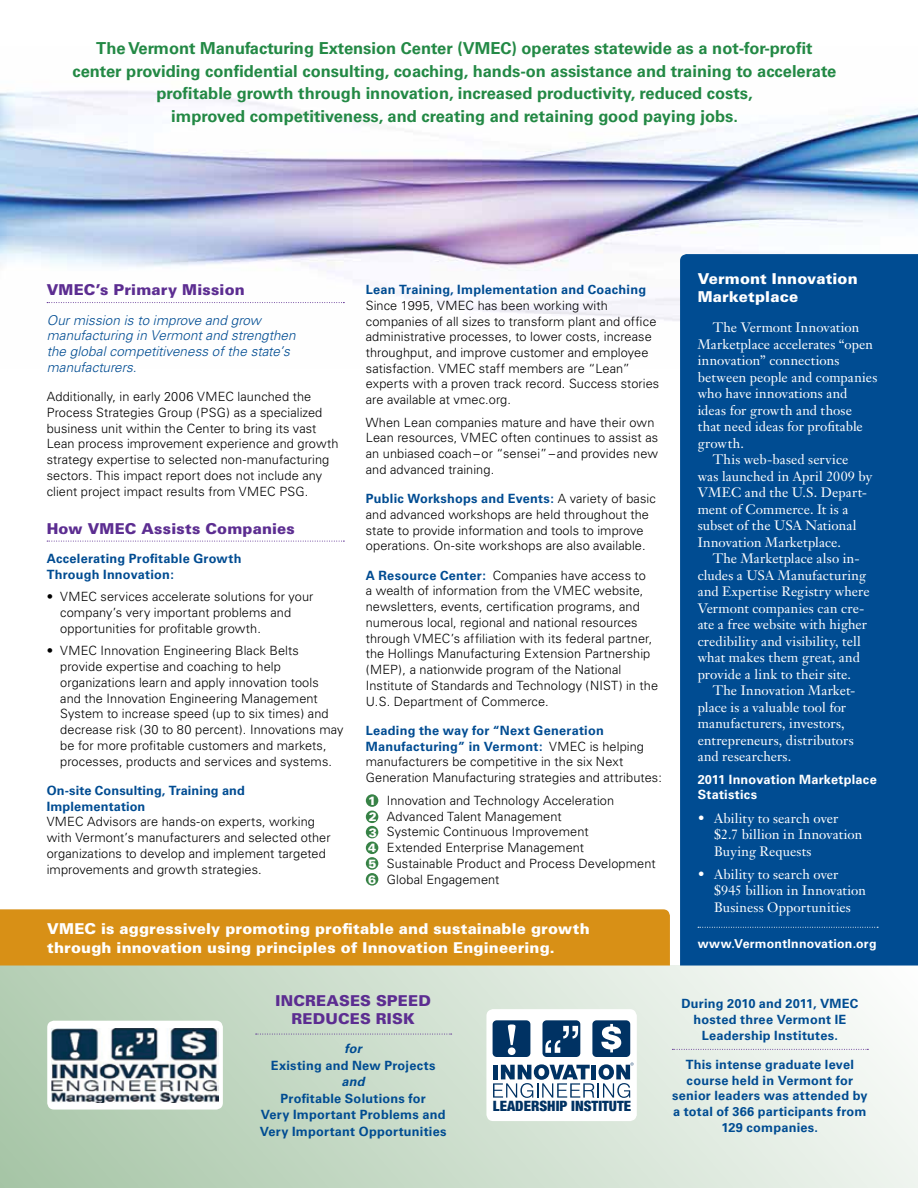
<style>
.page{position:relative;width:918px;height:1188px;background:#fff}
.page>*{position:absolute;margin:0;border:0;box-sizing:border-box;transform-origin:0 0}
.t1{font:700 16.5px/22.5px "Univers";color:#238945;text-align:center}
.t2{font:900 15px/19.5px "Univers";letter-spacing:.01em;color:#fff}
.t3{font:900 15px/18px "Univers";letter-spacing:.01em;color:#5c2d91;text-align:center}
.t4{font:900 condensed 14.25px "Helvetica Neue";color:#003263}
.t5{font:13.5px/16.5px "Janson Text";letter-spacing:.01em;color:#fff}
.t6{font:italic 300 13.5px/15.8px "Univers";color:#004c92}
.t7{font:300 12.75px/15.8px "Univers";letter-spacing:.005em;color:#000}
.t8{font:700 12.75px/15.8px "Univers";letter-spacing:.02em;color:#004c92;text-align:center}
.t9{font:700 12.75px/15.8px "Univers";letter-spacing:.02em;color:#fff}
.t10{font:italic 700 12.75px "Univers";letter-spacing:.015em;color:#004c92}
.t11{font:700 12.3px "Univers";letter-spacing:.02em;color:#fff}
.s1{font-weight:700;color:#004c92}
.s2{font-weight:900;font-size:12px;color:#fff}
</style>
<div class="page">
<img style="left:0;top:91px;width:918px;height:230px">
<div style="left:0;top:966px;width:918px;height:222px;background:linear-gradient(to right,#adc9ad,#f6f9f6)"></div>
<svg style="left:47px;top:302px;width:297px;height:1px"></svg>
<svg style="left:47px;top:541px;width:297px;height:1px"></svg>
<div style="left:366px;top:794px;width:12px;height:13px;background:#378246;border-radius:50%"></div>
<div style="left:366px;top:811px;width:12px;height:12px;background:#378246;border-radius:50%"></div>
<div style="left:366px;top:826px;width:12px;height:12px;background:#378246;border-radius:50%"></div>
<div style="left:366px;top:842px;width:12px;height:12px;background:#378246;border-radius:50%"></div>
<div style="left:366px;top:857px;width:12px;height:13px;background:#378246;border-radius:50%"></div>
<div style="left:366px;top:873px;width:12px;height:13px;background:#378246;border-radius:50%"></div>
<div style="left:47px;top:1021px;width:176px;height:89px;background:#fff;border-radius:7px"></div>
<img style="left:52px;top:1028px;width:167px;height:74px">
<svg style="left:256px;top:1034px;width:196px;height:1px"></svg>
<div style="left:486px;top:1009px;width:151px;height:112px;background:#fff;border-radius:7px"></div>
<svg style="left:492px;top:1014px;width:145px;height:84px"></svg>
<svg style="left:672px;top:1049px;width:196px;height:1px"></svg>
<div style="left:0;top:909px;width:670px;height:57px;background:#d89016"></div>
<div style="left:680px;top:254px;width:238px;height:712px;background:#004c92"></div>
<svg style="left:698px;top:927px;width:180px;height:1px"></svg>
<p class="t1" style="left:72px;top:37px;width:765px">The Vermont Manufacturing Extension Center (VMEC) operates statewide as a not-for-profit center providing confidential consulting, coaching, hands-on assistance and training to accelerate profitable growth through innovation, increased productivity, reduced costs,<br>improved competitiveness, and creating and retaining good paying jobs.</p>
<p class="t3" style="left:47px;top:281px;width:200px">VMEC’s Primary Mission</p>
<p class="t6" style="left:47px;top:312px;width:250px">Our mission is to improve and grow manufacturing in Vermont and strengthen the global competitiveness of the state’s manufacturers.</p>
<p class="t7" style="left:47px;top:389px;width:293px">Additionally, in early 2006 VMEC launched the Process Strategies Group (PSG) as a specialized business unit within the Center to bring its vast Lean process improvement experience and growth strategy expertise to selected non-manufacturing sectors. This impact report does not include any client project impact results from VMEC PSG.</p>
<p class="t3" style="left:47px;top:519px;width:250px">How VMEC Assists Companies</p>
<p class="t8" style="left:47px;top:551px;width:196px;text-align:left">Accelerating Profitable Growth<br>Through Innovation:</p>
<p class="t7" style="left:60px;top:589px;width:255px;text-indent:-14px">• VMEC services accelerate solutions for your company’s very important problems and opportunities for profitable growth.</p>
<p class="t7" style="left:60px;top:643px;width:285px;text-indent:-14px">• VMEC Innovation Engineering Black Belts provide expertise and coaching to help organizations learn and apply innovation tools<br>and the Innovation Engineering Management System to increase speed (up to six times) and decrease risk (30 to 80 percent). Innovations may be for more profitable customers and markets, processes, products and services and systems.</p>
<p class="t8" style="left:47px;top:783px;width:200px;text-align:left">On-site Consulting, Training and<br>Implementation</p>
<p class="t7" style="left:47px;top:814px;width:285px">VMEC Advisors are hands-on experts, working with Vermont’s manufacturers and selected other organizations to develop and implement targeted improvements and growth strategies.</p>
<p class="t8" style="left:366px;top:282px;width:282px">Lean Training, Implementation and Coaching</p>
<p class="t7" style="left:366px;top:297px;width:295px">Since 1995, VMEC has been working with companies of all sizes to transform plant and office administrative processes, to lower costs, increase throughput, and improve customer and employee satisfaction. VMEC staff members are “Lean” experts with a proven track record. Success stories are available at vmec.org.</p>
<p class="t7" style="left:366px;top:414px;width:294px">When Lean companies mature and have their own Lean resources, VMEC often continues to assist as an unbiased coach–or “sensei”–and provides new and advanced training.</p>
<p class="t7" style="left:366px;top:491px;width:291px"><span class="s1">Public Workshops and Events:</span> A variety of basic and advanced workshops are held throughout the state to provide information and tools to improve operations. On-site workshops are also available.</p>
<p class="t7" style="left:366px;top:567px;width:294px"><span class="s1">A Resource Center:</span> Companies have access to<br>a wealth of information from the VMEC website, newsletters, events, certification programs, and numerous local, regional and national resources through VMEC’s affiliation with its federal partner, the Hollings Manufacturing Extension Partnership (MEP), a nationwide program of the National Institute of Standards and Technology (NIST) in the U.S. Department of Commerce.</p>
<p class="t7" style="left:366px;top:723px;width:298px"><span class="s1">Leading the way for “Next Generation Manufacturing” in Vermont:</span> VMEC is helping manufacturers be competitive in the six Next Generation Manufacturing strategies and attributes:</p>
<p class="t7" style="left:368px;top:792px;width:289px"><span class="s2">1</span> Innovation and Technology Acceleration<br><span class="s2">2</span> Advanced Talent Management<br><span class="s2">3</span> Systemic Continuous Improvement<br><span class="s2">4</span> Extended Enterprise Management<br><span class="s2">5</span> Sustainable Product and Process Development <span class="s2">6</span> Global Engagement</p>
<p class="t2" style="left:47px;top:918px;width:544px">VMEC is aggressively promoting profitable and sustainable growth through innovation using principles of Innovation Engineering.</p>
<p class="t2" style="left:698px;top:270px;width:162px;line-height:18px">Vermont Innovation<br>Marketplace</p>
<p class="t5" style="left:713px;top:319px;width:148px">The Vermont Innovation</p>
<p class="t5" style="left:698px;top:336px;width:177px">Marketplace accelerates “open</p>
<p class="t5" style="left:698px;top:352px;width:143px">innovation” connections</p>
<p class="t5" style="left:698px;top:369px;width:181px">between people and companies</p>
<p class="t5" style="left:698px;top:385px;width:151px">who have innovations and</p>
<p class="t5" style="left:698px;top:402px;width:156px">ideas for growth and those</p>
<p class="t5" style="left:698px;top:418px;width:167px">that need ideas for profitable</p>
<p class="t5" style="left:698px;top:435px;width:48px">growth.</p>
<p class="t5" style="left:713px;top:451px;width:137px">This web-based service</p>
<p class="t5" style="left:698px;top:468px;width:176px">was launched in April 2009 by</p>
<p class="t5" style="left:698px;top:484px;width:171px">VMEC and the U.S. Depart-</p>
<p class="t5" style="left:698px;top:501px;width:152px">ment of Commerce. It is a</p>
<p class="t5" style="left:698px;top:517px;width:161px">subset of the USA National</p>
<p class="t5" style="left:698px;top:534px;width:145px">Innovation Marketplace.</p>
<p class="t5" style="left:713px;top:550px;width:148px">The Marketplace also in-</p>
<p class="t5" style="left:698px;top:567px;width:170px">cludes a USA Manufacturing</p>
<p class="t5" style="left:698px;top:583px;width:173px">and Expertise Registry where</p>
<p class="t5" style="left:698px;top:600px;width:168px">Vermont companies can cre-</p>
<p class="t5" style="left:698px;top:616px;width:171px">ate a free website with higher</p>
<p class="t5" style="left:698px;top:633px;width:165px">credibility and visibility, tell</p>
<p class="t5" style="left:698px;top:649px;width:164px">what makes them great, and</p>
<p class="t5" style="left:698px;top:666px;width:155px">provide a link to their site.</p>
<p class="t5" style="left:713px;top:682px;width:144px">The Innovation Market-</p>
<p class="t5" style="left:698px;top:699px;width:150px">place is a valuable tool for</p>
<p class="t5" style="left:698px;top:715px;width:149px">manufacturers, investors,</p>
<p class="t5" style="left:698px;top:732px;width:158px">entrepreneurs, distributors</p>
<p class="t5" style="left:698px;top:748px;width:95px">and researchers.</p>
<p class="t9" style="left:698px;top:771px;width:181px">2011 Innovation Marketplace<br>Statistics</p>
<p class="t5" style="left:714px;top:810px;width:150px;text-indent:-16px">• Ability to search over $2.7 billion in Innovation<br>Buying Requests</p>
<p class="t5" style="left:714px;top:866px;width:153px;text-indent:-16px">• Ability to search over $945 billion in Innovation<br>Business Opportunities</p>
<p class="t11" style="left:698px;top:936px;width:180px">www.VermontInnovation.org</p>
<p class="t3" style="left:275px;top:992px;width:157px">INCREASES SPEED<br>REDUCES RISK</p>
<p class="t10" style="left:345px;top:1042px;width:19px">for</p>
<p class="t8" style="left:271px;top:1058px;width:166px">Existing and New Projects</p>
<p class="t10" style="left:342px;top:1075px;width:25px">and</p>
<p class="t8" style="left:260px;top:1090px;width:188px;line-height:16.5px">Profitable Solutions for<br>Very Important Problems and<br>Very Important Opportunities</p>
<p class="t4" style="left:493px;top:1098px;width:140px">LEADERSHIP INSTITUTE</p>
<p class="t8" style="left:681px;top:996px;width:178px">During 2010 and 2011, VMEC hosted three Vermont IE<br>Leadership Institutes.</p>
<p class="t8" style="left:672px;top:1057px;width:197px">This intense graduate level course held in Vermont for senior leaders was attended by a total of 366 participants from<br>129 companies.</p>
</div>
